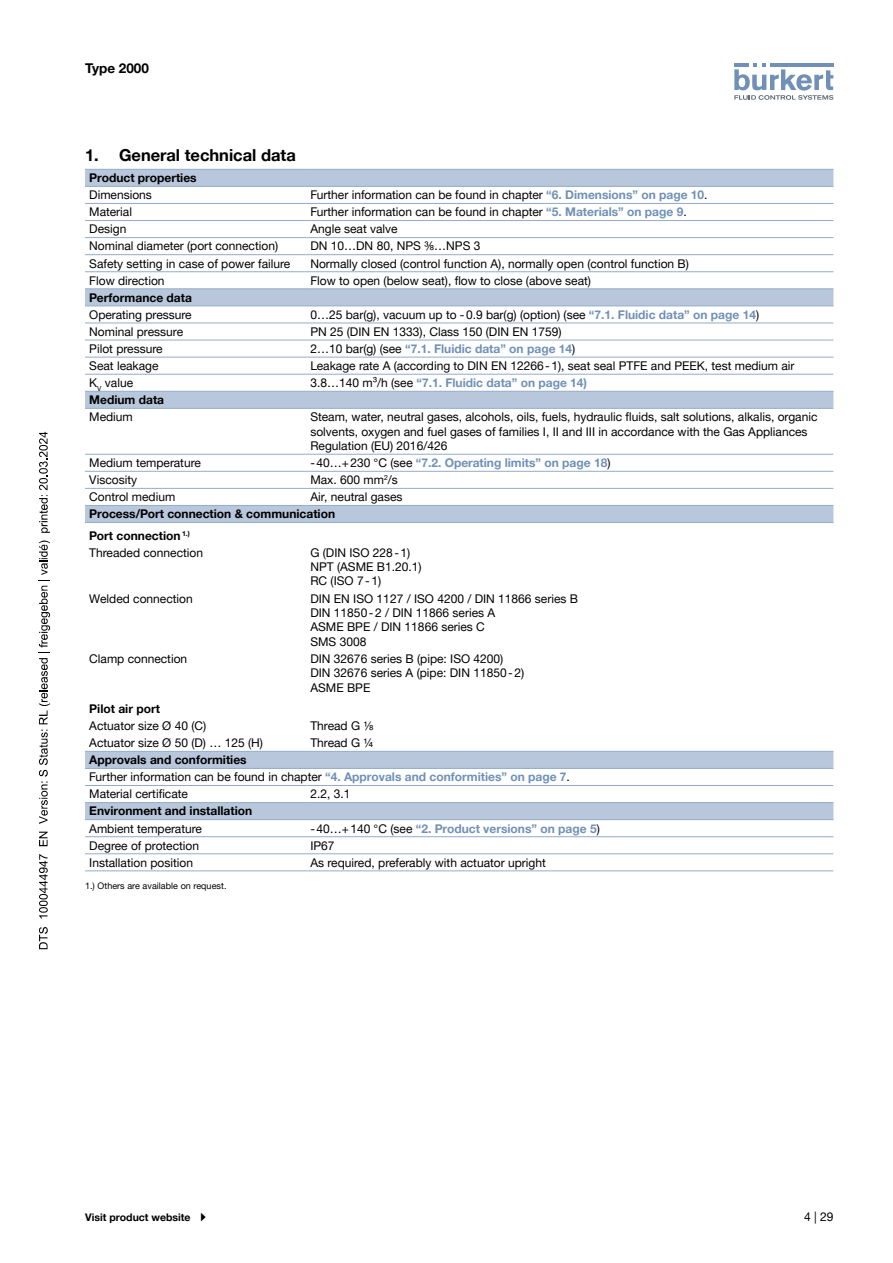
<style>
.page{position:relative;width:893px;height:1263px;background:#fff}
.page>*{position:absolute;margin:0;border:0;box-sizing:border-box;transform-origin:0 0}
.t1{font:700 16.5px "Helvetica Neue LTW1 G";color:#000}
.t2{font:700 13.5px "Helvetica Neue LTW1 G";color:#000}
.t3{font:12px/14.4px "Helvetica Neue LTW1 G";color:#000}
.t4{font:700 12px "Helvetica Neue LTW1 G";color:#7090b7}
.t5{font:700 12px/21.3px "Helvetica Neue LTW1 G";color:#000}
.t6{font:700 10.5px "Helvetica Neue LTW1 G";color:#000}
.t7{font:9px "Helvetica Neue LTW1 G";letter-spacing:.005em;color:#000}
.s1{font-weight:700;color:#7090b7}
.s2{font-weight:400;color:#000}
.s3{font-weight:700}
</style>
<div class="page">
<svg style="left:734px;top:63px;width:99px;height:37px"></svg>
<svg style="left:85px;top:170px;width:748px;height:649px"></svg>
<hr style="left:85px;top:220px;width:221px;height:1px;background:#94acc9">
<hr style="left:306px;top:220px;width:527px;height:1px;background:#94acc9">
<hr style="left:85px;top:237px;width:221px;height:1px;background:#94acc9">
<hr style="left:306px;top:237px;width:527px;height:1px;background:#94acc9">
<hr style="left:85px;top:271px;width:221px;height:1px;background:#94acc9">
<hr style="left:306px;top:271px;width:527px;height:1px;background:#94acc9">
<hr style="left:85px;top:836px;width:221px;height:1px;background:#94acc9">
<hr style="left:306px;top:836px;width:527px;height:1px;background:#94acc9">
<hr style="left:85px;top:254px;width:221px;height:1px;background:#94acc9">
<hr style="left:306px;top:254px;width:527px;height:1px;background:#94acc9">
<hr style="left:85px;top:323px;width:221px;height:1px;background:#94acc9">
<hr style="left:306px;top:323px;width:527px;height:1px;background:#94acc9">
<hr style="left:85px;top:340px;width:221px;height:1px;background:#94acc9">
<hr style="left:306px;top:340px;width:527px;height:1px;background:#94acc9">
<hr style="left:85px;top:357px;width:221px;height:1px;background:#94acc9">
<hr style="left:85px;top:374px;width:221px;height:1px;background:#94acc9">
<hr style="left:306px;top:357px;width:527px;height:1px;background:#94acc9">
<hr style="left:306px;top:374px;width:527px;height:1px;background:#94acc9">
<hr style="left:85px;top:454px;width:221px;height:1px;background:#94acc9">
<hr style="left:85px;top:471px;width:221px;height:1px;background:#94acc9">
<hr style="left:306px;top:454px;width:527px;height:1px;background:#94acc9">
<hr style="left:306px;top:471px;width:527px;height:1px;background:#94acc9">
<hr style="left:85px;top:186px;width:221px;height:1px;background:#94acc9">
<hr style="left:306px;top:186px;width:527px;height:1px;background:#94acc9">
<hr style="left:85px;top:203px;width:221px;height:1px;background:#94acc9">
<hr style="left:306px;top:203px;width:527px;height:1px;background:#94acc9">
<hr style="left:85px;top:488px;width:221px;height:1px;background:#94acc9">
<hr style="left:306px;top:488px;width:527px;height:1px;background:#94acc9">
<hr style="left:85px;top:853px;width:221px;height:1px;background:#94acc9">
<hr style="left:85px;top:871px;width:221px;height:1px;background:#94acc9">
<hr style="left:306px;top:853px;width:527px;height:1px;background:#94acc9">
<hr style="left:306px;top:871px;width:527px;height:1px;background:#94acc9">
<hr style="left:85px;top:289px;width:221px;height:1px;background:#94acc9">
<hr style="left:306px;top:289px;width:527px;height:1px;background:#94acc9">
<hr style="left:85px;top:306px;width:221px;height:1px;background:#94acc9">
<hr style="left:306px;top:306px;width:527px;height:1px;background:#94acc9">
<hr style="left:85px;top:391px;width:221px;height:1px;background:#94acc9">
<hr style="left:306px;top:391px;width:527px;height:1px;background:#94acc9">
<hr style="left:85px;top:408px;width:221px;height:1px;background:#94acc9">
<hr style="left:306px;top:408px;width:527px;height:1px;background:#94acc9">
<hr style="left:85px;top:751px;width:221px;height:1px;background:#94acc9">
<hr style="left:306px;top:751px;width:527px;height:1px;background:#94acc9">
<hr style="left:85px;top:802px;width:221px;height:1px;background:#94acc9">
<hr style="left:306px;top:802px;width:527px;height:1px;background:#94acc9">
<hr style="left:85px;top:819px;width:221px;height:1px;background:#94acc9">
<hr style="left:306px;top:819px;width:527px;height:1px;background:#94acc9">
<hr style="left:85px;top:522px;width:221px;height:1px;background:#94acc9">
<hr style="left:306px;top:522px;width:527px;height:1px;background:#94acc9">
<hr style="left:85px;top:768px;width:221px;height:1px;background:#94acc9">
<hr style="left:306px;top:768px;width:527px;height:1px;background:#94acc9">
<hr style="left:85px;top:785px;width:221px;height:1px;background:#94acc9">
<hr style="left:306px;top:785px;width:527px;height:1px;background:#94acc9">
<hr style="left:85px;top:169px;width:221px;height:1px;background:#94acc9">
<hr style="left:306px;top:169px;width:527px;height:1px;background:#94acc9">
<hr style="left:85px;top:505px;width:221px;height:1px;background:#94acc9">
<hr style="left:306px;top:505px;width:527px;height:1px;background:#94acc9">
<svg style="left:39px;top:927px;width:9px;height:22px"></svg>
<svg style="left:39px;top:854px;width:9px;height:64px"></svg>
<svg style="left:39px;top:832px;width:9px;height:14px"></svg>
<svg style="left:39px;top:540px;width:11px;height:284px"></svg>
<svg style="left:39px;top:432px;width:11px;height:101px"></svg>
<p class="t2" style="left:85px;top:60px;width:65px">Type 2000</p>
<h1 class="t1" style="left:85px;top:145px;width:212px">1. General technical data</h1>
<p class="t5" style="left:89px;top:167px;width:109px">Product properties</p>
<p class="t3" style="left:89px;top:188px;width:64px">Dimensions</p>
<p class="t3" style="left:310px;top:188px;width:399px">Further information can be found in chapter <span class="s1">“6. Dimensions” on page 10</span>.</p>
<p class="t3" style="left:89px;top:205px;width:44px">Material</p>
<p class="t3" style="left:310px;top:205px;width:378px">Further information can be found in chapter <span class="s1">“5. Materials” on page 9</span>.</p>
<p class="t3" style="left:89px;top:222px;width:39px">Design</p>
<p class="t3" style="left:310px;top:222px;width:89px">Angle seat valve</p>
<p class="t3" style="left:89px;top:239px;width:190px">Nominal diameter (port connection)</p>
<p class="t3" style="left:310px;top:239px;width:172px">DN 10…DN 80, NPS ⅜…NPS 3</p>
<p class="t3" style="left:89px;top:256px;width:203px">Safety setting in case of power failure</p>
<p class="t3" style="left:310px;top:256px;width:380px">Normally closed (control function A), normally open (control function B)</p>
<p class="t3" style="left:89px;top:273px;width:77px">Flow direction</p>
<p class="t3" style="left:310px;top:273px;width:282px">Flow to open (below seat), flow to close (above seat)</p>
<p class="t5" style="left:89px;top:287px;width:104px">Performance data</p>
<p class="t3" style="left:89px;top:307px;width:104px">Operating pressure</p>
<p class="t3" style="left:310px;top:307px;width:450px">0…25 bar(g), vacuum up to -0.9 bar(g) (option) (see <span class="s1">“7.1. Fluidic data” on page 14</span>)</p>
<p class="t3" style="left:89px;top:324px;width:95px">Nominal pressure</p>
<p class="t3" style="left:310px;top:324px;width:253px">PN 25 (DIN EN 1333), Class 150 (DIN EN 1759)</p>
<p class="t3" style="left:89px;top:341px;width:75px">Pilot pressure</p>
<p class="t4" style="left:310px;top:341px;width:266px"><span class="s2">2…10 bar(g) (see</span> “7.1. Fluidic data” on page 14<span class="s2">)</span></p>
<p class="t3" style="left:89px;top:358px;width:71px">Seat leakage</p>
<p class="t3" style="left:310px;top:358px;width:486px">Leakage rate A (according to DIN EN 12266-1), seat seal PTFE and PEEK, test medium air</p>
<p class="t3" style="left:89px;top:375px;width:45px">K<sub>V</sub> value</p>
<p class="t4" style="left:310px;top:375px;width:278px"><span class="s2">3.8…140 m³/h (see</span> “7.1. Fluidic data” on page 14)</p>
<p class="t5" style="left:89px;top:389px;width:76px">Medium data</p>
<p class="t3" style="left:89px;top:410px;width:45px">Medium</p>
<p class="t3" style="left:310px;top:410px;width:509px">Steam, water, neutral gases, alcohols, oils, fuels, hydraulic fluids, salt solutions, alkalis, organic solvents, oxygen and fuel gases of families I, II and III in accordance with the Gas Appliances<br>Regulation (EU) 2016/426</p>
<p class="t3" style="left:89px;top:455px;width:113px">Medium temperature</p>
<p class="t4" style="left:310px;top:455px;width:302px"><span class="s2">-40…+230 °C (see</span> “7.2. Operating limits” on page 18<span class="s2">)</span></p>
<p class="t3" style="left:89px;top:473px;width:49px">Viscosity</p>
<p class="t3" style="left:310px;top:473px;width:89px">Max. 600 mm<sup>2</sup>/s</p>
<p class="t3" style="left:89px;top:490px;width:88px">Control medium</p>
<p class="t3" style="left:310px;top:490px;width:94px">Air, neutral gases</p>
<p class="t5" style="left:89px;top:503px;width:247px">Process/Port connection &amp; communication<br>Port connection <sup>1.)</sup></p>
<p class="t3" style="left:89px;top:545px;width:115px">Threaded connection</p>
<p class="t3" style="left:310px;top:545px;width:113px">G (DIN ISO 228-1)<br>NPT (ASME B1.20.1)<br>RC (ISO 7-1)</p>
<p class="t3" style="left:89px;top:591px;width:105px">Welded connection</p>
<p class="t3" style="left:310px;top:591px;width:269px">DIN EN ISO 1127 / ISO 4200 / DIN 11866 series B<br>DIN 11850-2 / DIN 11866 series A<br>ASME BPE / DIN 11866 series C<br>SMS 3008</p>
<p class="t3" style="left:89px;top:651px;width:100px">Clamp connection</p>
<p class="t3" style="left:310px;top:651px;width:215px">DIN 32676 series B (pipe: ISO 4200)<br>DIN 32676 series A (pipe: DIN 11850-2)<br>ASME BPE</p>
<p class="t5" style="left:89px;top:698px;width:72px">Pilot air port</p>
<p class="t3" style="left:89px;top:718px;width:118px">Actuator size Ø 40 (C)</p>
<p class="t3" style="left:310px;top:718px;width:65px">Thread G ⅛</p>
<p class="t3" style="left:89px;top:735px;width:175px">Actuator size Ø 50 (D) … 125 (H)</p>
<p class="t3" style="left:310px;top:735px;width:65px">Thread G ¼</p>
<p class="t3" style="left:89px;top:751px;width:482px;line-height:17.1px"><span class="s3">Approvals and conformities<br></span>Further information can be found in chapter <span class="s1">“4. Approvals and conformities” on page 7</span>.<br>Material certificate</p>
<p class="t3" style="left:310px;top:787px;width:42px">2.2, 3.1</p>
<p class="t5" style="left:89px;top:800px;width:164px">Environment and installation</p>
<p class="t3" style="left:89px;top:821px;width:114px">Ambient temperature</p>
<p class="t4" style="left:310px;top:821px;width:291px"><span class="s2">-40…+140 °C (see</span> “2. Product versions” on page 5<span class="s2">)</span></p>
<p class="t3" style="left:89px;top:838px;width:111px">Degree of protection</p>
<p class="t3" style="left:310px;top:838px;width:26px">IP67</p>
<p class="t3" style="left:89px;top:855px;width:105px">Installation position</p>
<p class="t3" style="left:310px;top:855px;width:237px">As required, preferably with actuator upright</p>
<p class="t7" style="left:85px;top:880px;width:143px">1.) Others are available on request.</p>
<p class="t6" style="left:85px;top:1211px;width:107px">Visit product website</p>
<p class="t3" style="left:804px;top:1209px;width:31px">4 | 29</p>
</div>
